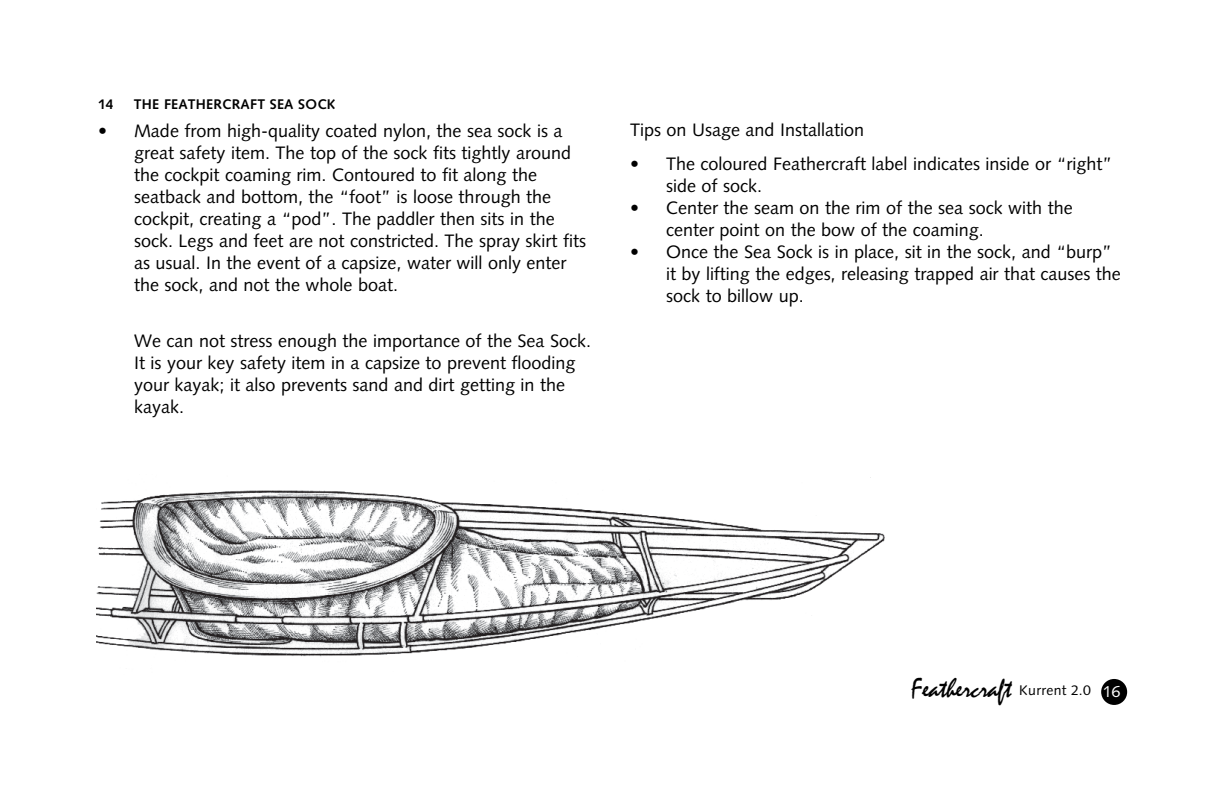
<style>
.page{position:relative;width:1224px;height:792px;background:#fff}
.page>*{position:absolute;margin:0;border:0;box-sizing:border-box;transform-origin:0 0}
.t1{font:28px "Mistral";letter-spacing:-.015em;color:#000}
.t2{font:18px/22px "Syntax";color:#000}
.t3{font:700 14px "Syntax";letter-spacing:.015em;color:#000}
.s1{font-family:"Syntax";font-size:14px}
.s2{font-family:"Syntax LT Std";font-size:14px}
.s3{font-family:"Syntax";font-size:16px;color:#fff}
</style>
<div class="page">
<div style="left:1101px;top:679px;width:26px;height:26px;background:#000;border-radius:50%"></div>
<img style="left:96px;top:477px;width:789px;height:180px">
<p class="t3" style="left:98px;top:96px;width:17px">14</p>
<p class="t3" style="left:134px;top:96px;width:203px">THE FEATHERCRAFT SEA SOCK</p>
<p class="t2" style="left:134px;top:119px;width:454px;text-indent:-36px">• Made from high-quality coated nylon, the sea sock is a great safety item. The top of the sock fits tightly around the cockpit coaming rim. Contoured to fit along the seatback and bottom, the “foot” is loose through the cockpit, creating a “pod”. The paddler then sits in the sock. Legs and feet are not constricted. The spray skirt fits as usual. In the event of a capsize, water will only enter the sock, and not the whole boat.</p>
<p class="t2" style="left:134px;top:329px;width:459px">We can not stress enough the importance of the Sea Sock.<br>It is your key safety item in a capsize to prevent flooding your kayak; it also prevents sand and dirt getting in the kayak.</p>
<p class="t2" style="left:630px;top:119px;width:236px">Tips on Usage and Installation</p>
<p class="t2" style="left:666px;top:153px;width:448px;text-indent:-36px">• The coloured Feathercraft label indicates inside or “right” side of sock.</p>
<p class="t2" style="left:666px;top:197px;width:408px;text-indent:-36px">• Center the seam on the rim of the sea sock with the center point on the bow of the coaming.</p>
<p class="t2" style="left:666px;top:241px;width:456px;text-indent:-36px">• Once the Sea Sock is in place, sit in the sock, and “burp” it by lifting the edges, releasing trapped air that causes the sock to billow up.</p>
<h1 class="t1" style="left:911px;top:673px;width:211px">Feathercraft <span class="s1">Kurrent</span> <span class="s2">2.0</span> <span class="s3">16</span></h1>
</div>
